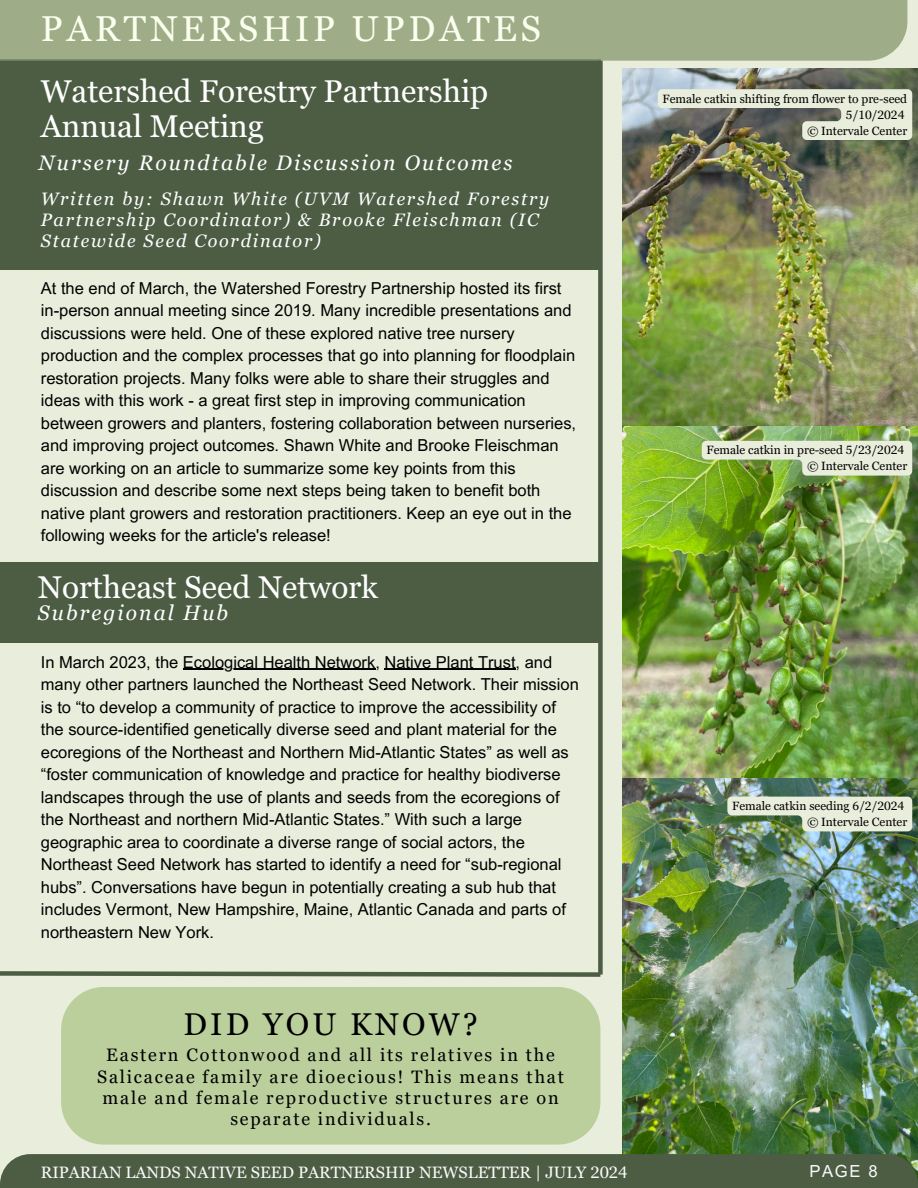
<style>
.page{position:relative;width:918px;height:1188px;background:#e9eddb}
.page>*{position:absolute;margin:0;border:0;box-sizing:border-box;transform-origin:0 0}
.t1{font:36px "Georgia Pro";letter-spacing:.11em;color:#fbffed}
.t2{font:31.5px/34.8px "Georgia Pro";color:#fff}
.t3{font:31.5px "Georgia Pro";letter-spacing:.1em;color:#000}
.t4{font:italic 21px "Georgia Pro";letter-spacing:.1em;color:#fff}
.t5{font:18px/21.3px "Georgia Pro";letter-spacing:.1em;color:#000;text-align:center}
.t6{font:italic 18px/21.3px "Georgia Pro";letter-spacing:.1em;color:#fff}
.t7{font:16.65px "Arial MT Pro";color:#f9f9f9}
.t8{font:16.5px/22.5px "Arial MT Pro";color:#000}
.t9{font:16.5px "Georgia Pro";color:#f9f9f9}
.t10{font:12px/16px "Georgia Pro";color:#000;text-align:right}
.s1{font-style:italic}
</style>
<div class="page">
<img style="left:623px;top:425px;width:295px;height:354px">
<img style="left:623px;top:779px;width:295px;height:375px">
<img style="left:623px;top:69px;width:295px;height:356px">
<div style="left:0;top:60px;width:600px;height:210px;background:#4c5d44"></div>
<div style="left:0;top:0;width:907px;height:61px;background:#9eac88"></div>
<div style="left:0;top:1154px;width:918px;height:34px;background:#4c5d44"></div>
<div style="left:598px;top:61px;width:5px;height:914px;background:#4c5d44"></div>
<div style="left:61px;top:987px;width:539px;height:158px;background:#bbcf9d"></div>
<div style="left:0;top:562px;width:600px;height:80px;background:#4c5d44"></div>
<svg style="left:0;top:969px;width:603px;height:8px"></svg>
<svg style="left:658px;top:89px;width:254px;height:51px"></svg>
<img style="left:702px;top:441px;width:210px;height:35px">
<svg style="left:727px;top:797px;width:185px;height:34px"></svg>
<hr style="left:183px;top:669px;width:192px;height:1px;background:#000">
<hr style="left:385px;top:669px;width:131px;height:1px;background:#000">
<p class="t1" style="left:41px;top:8px;width:502px">PARTNERSHIP UPDATES</p>
<h2 class="t2" style="left:41px;top:74px;width:449px">Watershed Forestry Partnership<br>Annual Meeting</h2>
<p class="t4" style="left:39px;top:151px;width:475px">Nursery Roundtable Discussion Outcomes</p>
<h6 class="t6" style="left:41px;top:188px;width:510px">Written by: Shawn White (UVM Watershed Forestry<br>Partnership Coordinator) &amp; Brooke Fleischman (IC<br>Statewide Seed Coordinator)</h6>
<p class="t8" style="left:41px;top:279px;width:537px">At the end of March, the Watershed Forestry Partnership hosted its first in-person annual meeting since 2019. Many incredible presentations and discussions were held. One of these explored native tree nursery production and the complex processes that go into planning for floodplain restoration projects. Many folks were able to share their struggles and ideas with this work - a great first step in improving communication between growers and planters, fostering collaboration between nurseries, and improving project outcomes. Shawn White and Brooke Fleischman are working on an article to summarize some key points from this discussion and describe some next steps being taken to benefit both native plant growers and restoration practitioners. Keep an eye out in the following weeks for the article's release!</p>
<p class="t2" style="left:38px;top:570px;width:342px">Northeast Seed Network</p>
<p class="t4" style="left:38px;top:601px;width:192px">Subregional Hub</p>
<h6 class="t8" style="left:41px;top:653px;width:540px">In March 2023, the Ecological Health Network, Native Plant Trust, and many other partners launched the Northeast Seed Network. Their mission is to “to develop a community of practice to improve the accessibility of the source-identified genetically diverse seed and plant material for the ecoregions of the Northeast and Northern Mid-Atlantic States” as well as “foster communication of knowledge and practice for healthy biodiverse landscapes through the use of plants and seeds from the ecoregions of the Northeast and northern Mid-Atlantic States.” With such a large geographic area to coordinate a diverse range of social actors, the Northeast Seed Network has started to identify a need for “sub-regional hubs”. Conversations have begun in potentially creating a sub hub that includes Vermont, New Hampshire, Maine, Atlantic Canada and parts of northeastern New York.</h6>
<p class="t3" style="left:184px;top:1006px;width:296px">DID YOU KNOW?</p>
<p class="t5" style="left:97px;top:1044px;width:468px">Eastern Cottonwood and all its relatives in the Salicaceae family are dioecious! This means that male and female reproductive structures are on separate individuals.</p>
<h3 class="t10" style="left:663px;top:90px;width:246px">Female catkin shifting from flower to pre-seed<br>5/10/2024</h3>
<h5 class="t10" style="left:807px;top:122px;width:102px"><span class="s1">©</span> Intervale Center</h5>
<p class="t10" style="left:707px;top:442px;width:199px">Female catkin in pre-seed 5/23/2024</p>
<p class="t10" style="left:807px;top:458px;width:102px"><span class="s1">©</span> Intervale Center</p>
<p class="t10" style="left:732px;top:798px;width:174px">Female catkin seeding 6/2/2024</p>
<p class="t10" style="left:807px;top:814px;width:102px"><span class="s1">©</span> Intervale Center</p>
<p class="t9" style="left:41px;top:1163px;width:588px">RIPARIAN LANDS NATIVE SEED PARTNERSHIP NEWSLETTER | JULY 2024</p>
<p class="t7" style="left:809px;top:1165px;width:70px">PAGE 8</p>
</div>
